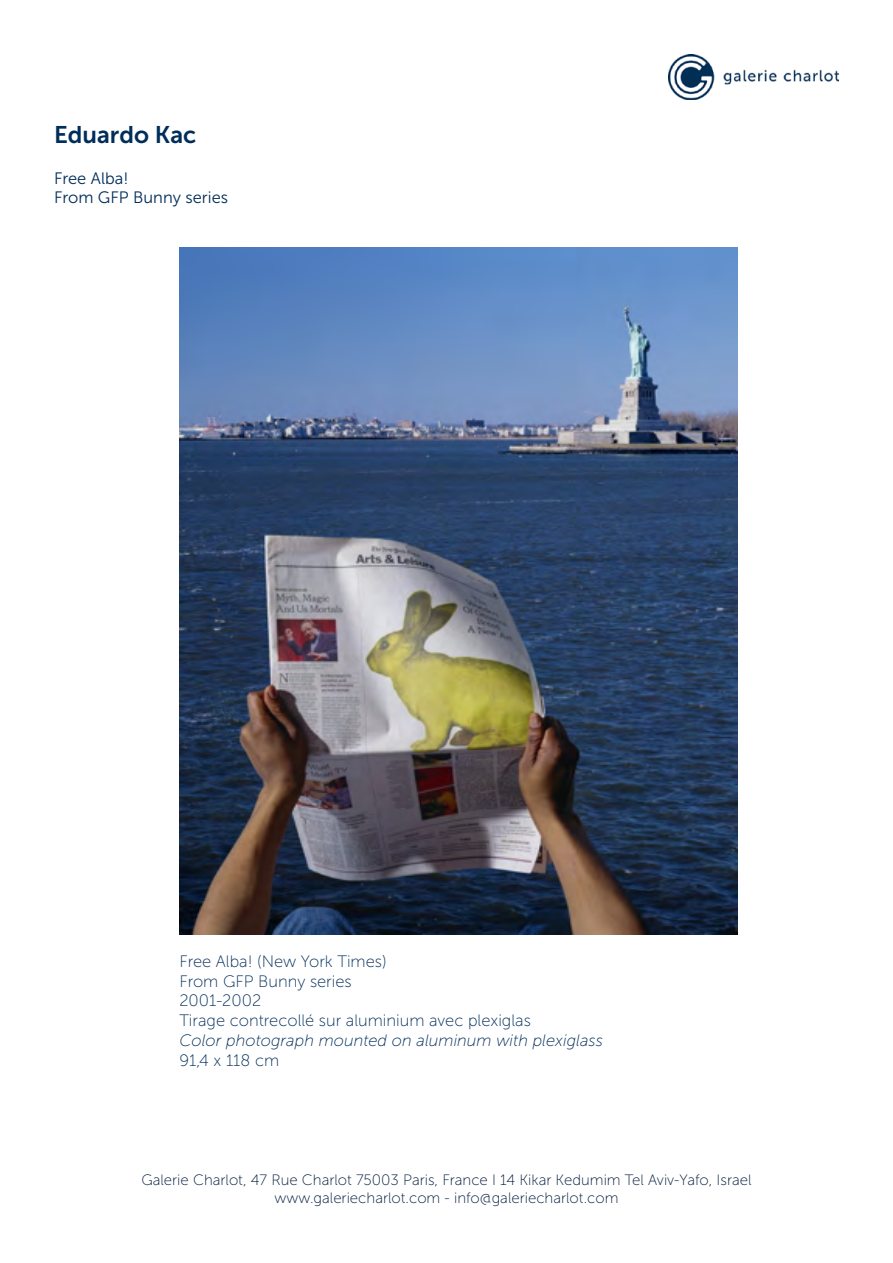
<style>
.page{position:relative;width:893px;height:1263px;background:#fff}
.page>*{position:absolute;margin:0;border:0;box-sizing:border-box;transform-origin:0 0}
.t1{font:24px "Museo Sans 700";color:#002d5a}
.t2{font:16.5px/19.8px "Museo Sans 100";color:#002d5a}
.t3{font:italic 16.5px "Museo Sans 100";color:#002d5a}
.t4{font:16.5px/19.8px "Museo Sans 300";color:#002d5a}
.t5{font:15px/18px "Museo Sans 100";color:#001a3c;text-align:center}
</style>
<div class="page">
<img style="left:668px;top:54px;width:171px;height:46px">
<img style="left:179px;top:247px;width:559px;height:687px">
<h1 class="t1" style="left:54px;top:121px;width:144px">Eduardo Kac</h1>
<p class="t4" style="left:54px;top:168px;width:176px">Free Alba!<br>From GFP Bunny series</p>
<p class="t2" style="left:179px;top:951px;width:353px">Free Alba! (New York Times)<br>From GFP Bunny series<br>2001-2002<br>Tirage contrecollé sur aluminium avec plexiglas</p>
<p class="t3" style="left:179px;top:1031px;width:425px">Color photograph mounted on aluminum with plexiglass</p>
<p class="t2" style="left:179px;top:1050px;width:101px">91,4 x 118 cm</p>
<p class="t5" style="left:141px;top:1171px;width:612px">Galerie Charlot, 47 Rue Charlot 75003 Paris, France I 14 Kikar Kedumim Tel Aviv-Yafo, Israel www.galeriecharlot.com - info@galeriecharlot.com</p>
</div>
